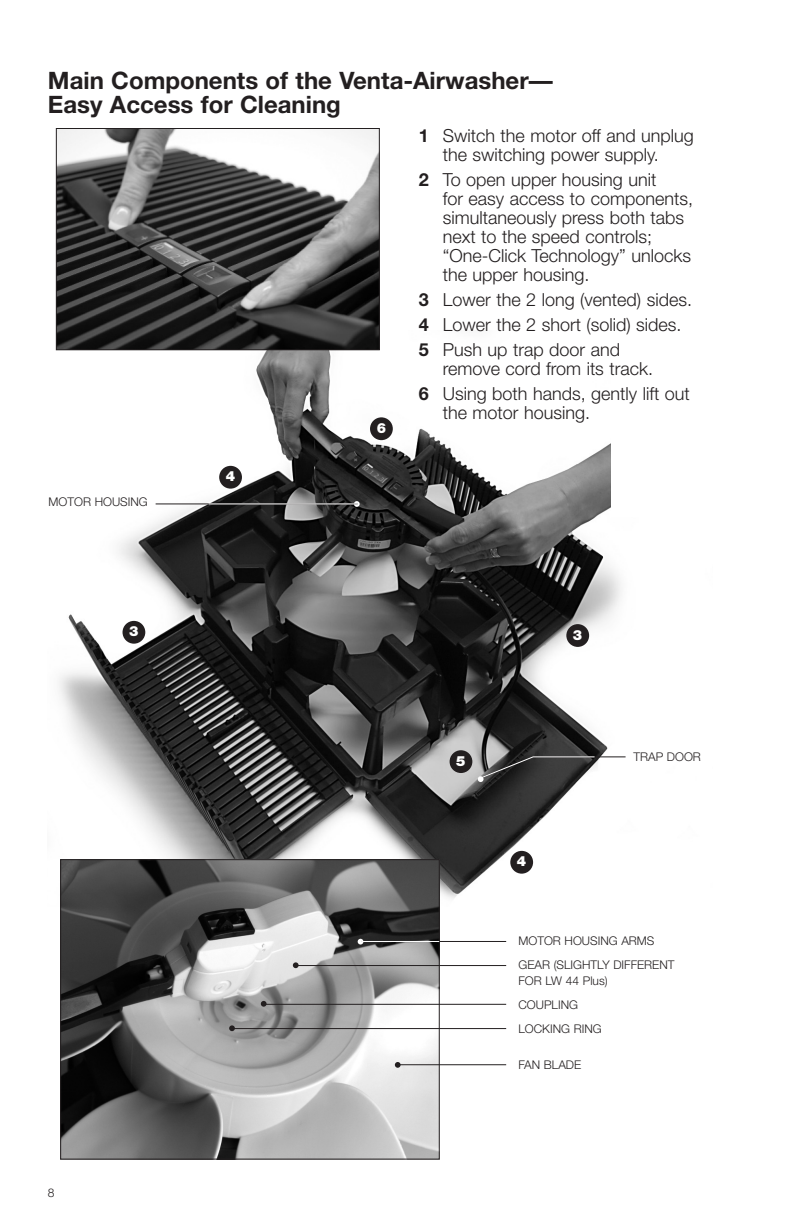
<style>
.page{position:relative;width:792px;height:1224px;background:#fff}
.page>*{position:absolute;margin:0;border:0;box-sizing:border-box;transform-origin:0 0}
.t1{font:700 24px/24px "Helvetica Neue";color:#231f20}
.t2{font:300 18px/19px "Helvetica Neue";color:#231f20}
.t3{font:900 14px "Helvetica Neue";color:#fff}
.t4{font:300 12px/24px "Helvetica Neue";color:#231f20}
.s1{font-weight:700}
</style>
<div class="page">
<img style="left:55px;top:331px;width:566px;height:425px">
<svg style="left:60px;top:756px;width:566px;height:404px"></svg>
<div style="left:219px;top:466px;width:23px;height:23px;background:#231f20;border-radius:50%"></div>
<div style="left:123px;top:621px;width:22px;height:23px;background:#231f20;border-radius:50%"></div>
<div style="left:370px;top:417px;width:23px;height:23px;background:#231f20;border-radius:50%"></div>
<div style="left:566px;top:624px;width:23px;height:23px;background:#231f20;border-radius:50%"></div>
<div style="left:450px;top:750px;width:22px;height:23px;background:#231f20;border-radius:50%"></div>
<div style="left:510px;top:851px;width:23px;height:23px;background:#231f20;border-radius:50%"></div>
<svg style="left:478px;top:756px;width:118px;height:26px;background:#505050"></svg>
<svg style="left:395px;top:1062px;width:6px;height:6px"></svg>
<svg style="left:293px;top:962px;width:6px;height:6px"></svg>
<svg style="left:358px;top:939px;width:5px;height:6px"></svg>
<svg style="left:261px;top:1001px;width:6px;height:6px"></svg>
<svg style="left:229px;top:1025px;width:6px;height:6px"></svg>
<hr style="left:297px;top:965px;width:209px;height:1px;background:#231f20">
<hr style="left:361px;top:941px;width:145px;height:1px;background:#231f20">
<hr style="left:361px;top:941px;width:78px;height:1px;background:#fff">
<hr style="left:398px;top:1064px;width:108px;height:1px;background:#231f20">
<svg style="left:354px;top:501px;width:6px;height:6px"></svg>
<hr style="left:156px;top:503px;width:202px;height:1px;background:#231f20">
<hr style="left:209px;top:503px;width:149px;height:1px;background:#fff">
<hr style="left:264px;top:1004px;width:242px;height:1px;background:#231f20">
<hr style="left:232px;top:1028px;width:274px;height:1px;background:#231f20">
<div style="left:612px;top:294px;width:124px;height:223px;background:#fff"></div>
<img style="left:58px;top:130px;width:320px;height:218px">
<div style="left:56px;top:128px;width:324px;height:222px;border:1px solid #231f20"></div>
<h1 class="t1" style="left:48px;top:70px;width:506px">Main Components of the Venta-Airwasher—<br>Easy Access for Cleaning</h1>
<p class="t4" style="left:49px;top:491px;width:101px">MOTOR HOUSING</p>
<p class="t3" style="left:129px;top:626px;width:11px">3</p>
<p class="t3" style="left:226px;top:471px;width:11px">4</p>
<p class="t4" style="left:48px;top:1181px;width:8px">8</p>
<p class="t3" style="left:377px;top:423px;width:11px">6</p>
<p class="t2" style="left:443px;top:128px;width:253px;text-indent:-24px"><span class="s1">1</span> Switch the motor off and unplug the switching power supply.</p>
<p class="t2" style="left:443px;top:172px;width:252px;text-indent:-24px"><span class="s1">2</span> To open upper housing unit<br>for easy access to components, simultaneously press both tabs next to the speed controls; “One-Click Technology” unlocks the upper housing.</p>
<p class="t2" style="left:419px;top:289px;width:275px;line-height:25px"><span class="s1">3</span> Lower the 2 long (vented) sides.<br><span class="s1">4</span> Lower the 2 short (solid) sides.<br><span class="s1">5</span> Push up trap door and</p>
<p class="t2" style="left:419px;top:358px;width:273px;line-height:25px;text-indent:24px">remove cord from its track.<br><span class="s1">6</span> Using both hands, gently lift out</p>
<p class="t2" style="left:443px;top:405px;width:149px">the motor housing.</p>
<p class="t3" style="left:456px;top:756px;width:11px">5</p>
<p class="t3" style="left:573px;top:630px;width:11px">3</p>
<p class="t3" style="left:517px;top:856px;width:11px">4</p>
<p class="t4" style="left:633px;top:746px;width:69px">TRAP DOOR</p>
<p class="t4" style="left:518px;top:930px;width:158px">MOTOR HOUSING ARMS<br>GEAR (SLIGHTLY DIFFERENT</p>
<p class="t4" style="left:518px;top:970px;width:91px">FOR LW 44 Plus)<br>COUPLING<br>LOCKING RING</p>
<p class="t4" style="left:518px;top:1054px;width:64px">FAN BLADE</p>
</div>
